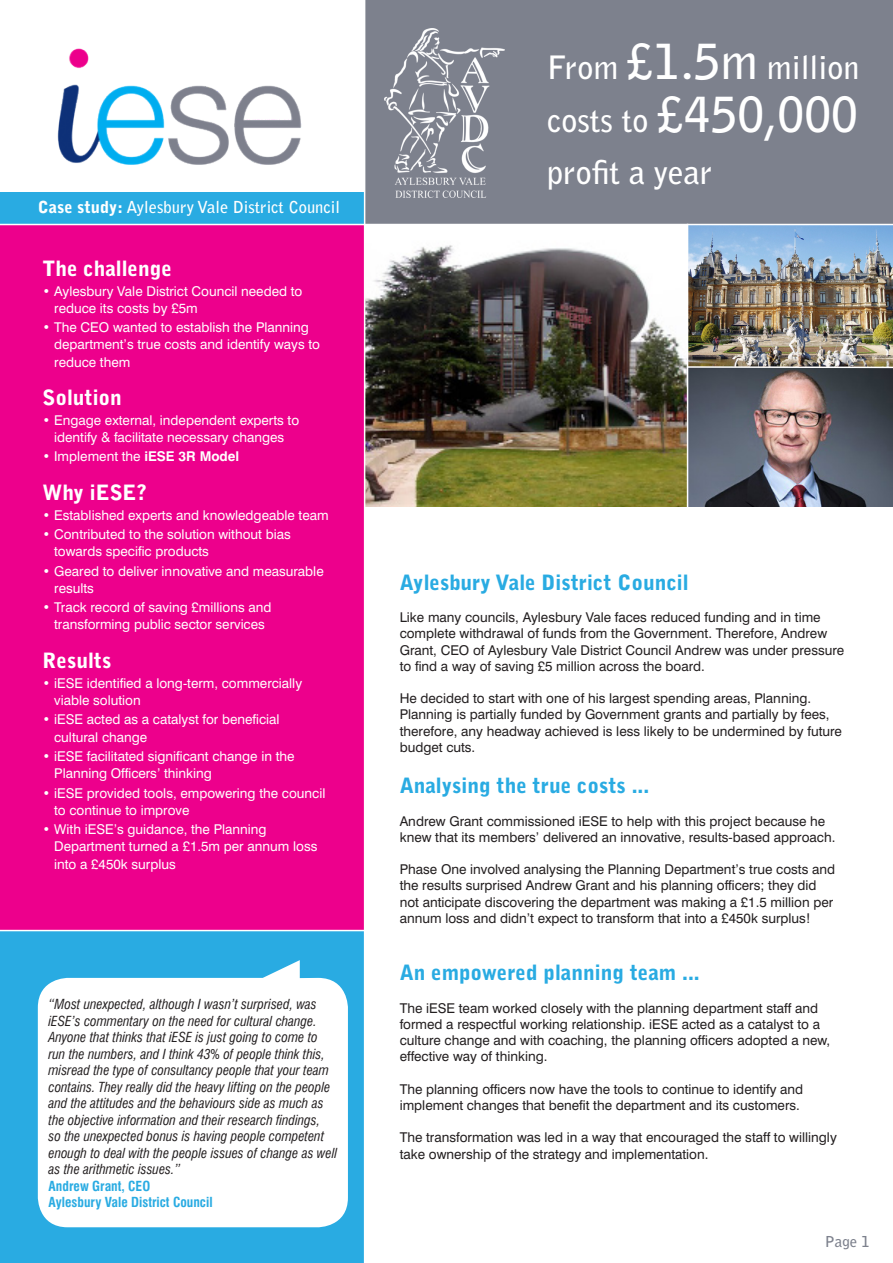
<style>
.page{position:relative;width:893px;height:1263px;background:#fff}
.page>*{position:absolute;margin:0;border:0;box-sizing:border-box;transform-origin:0 0}
.t1{font:700 48px "Bell Gothic Std";color:#fff}
.t2{font:700 32.1px "Bell Gothic Std";color:#fff}
.t3{font:900 21px "Bell Gothic Std";color:#29abe2}
.t4{font:900 21px "Bell Gothic Std";color:#fff}
.t5{font:700 16.5px "Bell Gothic Std";color:#fff}
.t6{font:700 15px "Bell Gothic Std";color:#7d818d}
.t7{font:13.5px/16.2px "Swiss 721 BT";color:#231f20}
.t8{font:13.5px/17.2px "Swiss 721 BT";color:#fff}
.t9{font:italic condensed 13.5px/16.5px "Swiss 721 BT";color:#231f20}
.t10{font:700 condensed 13.5px/16.5px "Swiss 721 BT";color:#29abe2}
.s1{font-weight:900}
.s2{font-weight:700}
.s3{font-size:48px}
.s4{font-size:32.1px}
</style>
<div class="page">
<img style="left:365px;top:245px;width:322px;height:261px">
<div style="left:0;top:852px;width:364px;height:411px;background:#29abe2"></div>
<img style="left:57px;top:48px;width:245px;height:117px">
<div style="left:366px;top:0;width:527px;height:225px;background:#7d818d"></div>
<img style="left:688px;top:225px;width:205px;height:141px">
<img style="left:688px;top:368px;width:205px;height:138px">
<div style="left:0;top:225px;width:365px;height:706px;background:#ed008c"></div>
<div style="left:0;top:192px;width:365px;height:32px;background:#29abe2"></div>
<img style="left:385px;top:28px;width:120px;height:170px">
<svg style="left:38px;top:960px;width:310px;height:267px;background:#eff8fc"></svg>
<hr style="left:0;top:224px;width:893px;height:1px;background:#fff">
<hr style="left:0;top:930px;width:378px;height:1px;background:#fff">
<hr style="left:364px;top:0;width:1px;height:1263px;background:#fff">
<p class="t5" style="left:38px;top:197px;width:304px"><span class="s1">Case study:</span> Aylesbury Vale District Council</p>
<p class="t4" style="left:43px;top:256px;width:131px">The challenge</p>
<p class="t8" style="left:54px;top:282px;width:250px;text-indent:-12px">• Aylesbury Vale District Council needed to reduce its costs by £5m</p>
<p class="t8" style="left:54px;top:319px;width:267px;text-indent:-12px">• The CEO wanted to establish the Planning department’s true costs and identify ways to reduce them</p>
<p class="t4" style="left:43px;top:386px;width:81px">Solution</p>
<p class="t8" style="left:43px;top:411px;width:258px;text-align:center">• Engage external, independent experts to identify &amp; facilitate necessary changes</p>
<p class="t8" style="left:43px;top:448px;width:198px">• Implement the <span class="s2">iESE 3R Model</span></p>
<p class="t4" style="left:43px;top:480px;width:106px">Why iESE?</p>
<p class="t8" style="left:43px;top:506px;width:288px">• Established experts and knowledgeable team</p>
<p class="t8" style="left:54px;top:525px;width:238px;text-indent:-12px">• Contributed to the solution without bias towards specific products</p>
<p class="t8" style="left:54px;top:562px;width:271px;text-indent:-12px">• Geared to deliver innovative and measurable results</p>
<p class="t8" style="left:43px;top:599px;width:231px;text-align:center">• Track record of saving £millions and transforming public sector services</p>
<p class="t4" style="left:43px;top:648px;width:70px">Results</p>
<p class="t8" style="left:54px;top:674px;width:249px;text-indent:-12px">• iESE identified a long-term, commercially viable solution</p>
<p class="t8" style="left:54px;top:711px;width:227px;text-indent:-12px">• iESE acted as a catalyst for beneficial cultural change</p>
<p class="t8" style="left:54px;top:747px;width:242px;text-indent:-12px">• iESE facilitated significant change in the<br>Planning Officers’ thinking</p>
<p class="t8" style="left:54px;top:784px;width:273px;text-indent:-12px">• iESE provided tools, empowering the council to continue to improve</p>
<p class="t8" style="left:54px;top:821px;width:265px;text-indent:-12px">• With iESE’s guidance, the Planning<br>Department turned a £1.5m per annum loss into a £450k surplus</p>
<p class="t9" style="left:49px;top:996px;width:290px">“Most unexpected, although I wasn’t surprised, was iESE’s commentary on the need for cultural change.<br>Anyone that thinks that iESE is just going to come to run the numbers, and I think 43% of people think this, misread the type of consultancy people that your team contains. They really did the heavy lifting on the people and the attitudes and the behaviours side as much as the objective information and their research findings,<br>so the unexpected bonus is having people competent enough to deal with the people issues of change as well as the arithmetic issues.”</p>
<p class="t10" style="left:49px;top:1177px;width:166px">Andrew Grant, CEO<br>Aylesbury Vale District Council</p>
<p class="t2" style="left:547px;top:48px;width:314px">From <span class="s3">£1.5m</span> million</p>
<p class="t1" style="left:547px;top:85px;width:312px"><span class="s4">costs to</span> £450,000</p>
<p class="t2" style="left:547px;top:153px;width:167px">profit a year</p>
<p class="t3" style="left:400px;top:570px;width:290px">Aylesbury Vale District Council</p>
<p class="t7" style="left:400px;top:609px;width:446px">Like many councils, Aylesbury Vale faces reduced funding and in time complete withdrawal of funds from the Government. Therefore, Andrew Grant, CEO of Aylesbury Vale District Council Andrew was under pressure to find a way of saving £5 million across the board.</p>
<p class="t7" style="left:400px;top:690px;width:444px">He decided to start with one of his largest spending areas, Planning.<br>Planning is partially funded by Government grants and partially by fees, therefore, any headway achieved is less likely to be undermined by future budget cuts.</p>
<p class="t3" style="left:400px;top:773px;width:251px">Analysing the true costs ...</p>
<p class="t7" style="left:400px;top:813px;width:437px">Andrew Grant commissioned iESE to help with this project because he knew that its members’ delivered an innovative, results-based approach.</p>
<p class="t7" style="left:400px;top:861px;width:437px">Phase One involved analysing the Planning Department’s true costs and the results surprised Andrew Grant and his planning officers; they did not anticipate discovering the department was making a £1.5 million per annum loss and didn’t expect to transform that into a £450k surplus!</p>
<p class="t3" style="left:400px;top:961px;width:302px">An empowered planning team ...</p>
<p class="t7" style="left:400px;top:1000px;width:432px">The iESE team worked closely with the planning department staff and formed a respectful working relationship. iESE acted as a catalyst to a culture change and with coaching, the planning officers adopted a new, effective way of thinking.</p>
<p class="t7" style="left:400px;top:1081px;width:405px">The planning officers now have the tools to continue to identify and implement changes that benefit the department and its customers.</p>
<p class="t7" style="left:400px;top:1129px;width:439px">The transformation was led in a way that encouraged the staff to willingly take ownership of the strategy and implementation.</p>
<p class="t6" style="left:825px;top:1233px;width:46px">Page 1</p>
</div>
